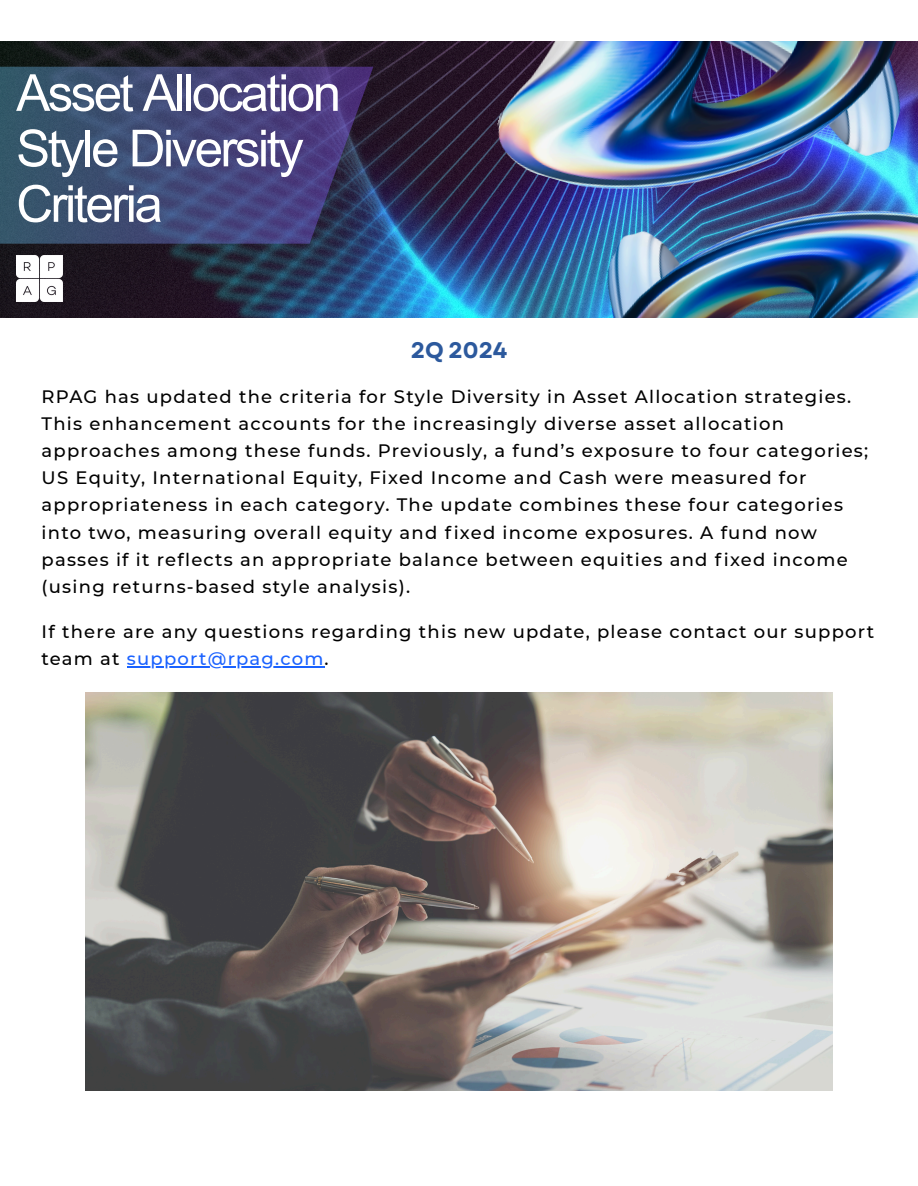
<style>
.page{position:relative;width:918px;height:1186px;background:#fff}
.page>*{position:absolute;margin:0;border:0;box-sizing:border-box;transform-origin:0 0}
.t1{font:51px/55.5px "Arial MT Pro";letter-spacing:-.05em;color:#fff}
.t2{font:700 22.5px "Garet";color:#2c599d}
.t3{font:500 18px/27.2px "Montserrat";letter-spacing:.07em;color:#000}
.s1{color:#1a62ff}
</style>
<div class="page">
<hr style="left:127px;top:666px;width:198px;height:1px;background:#1a62ff">
<img style="left:0;top:42px;width:546px;height:275px">
<img style="left:546px;top:266px;width:372px;height:51px">
<img style="left:487px;top:42px;width:431px;height:224px">
<img style="left:16px;top:255px;width:46px;height:47px">
<svg style="left:0;top:67px;width:373px;height:177px;background:#3f4773"></svg>
<img style="left:86px;top:692px;width:746px;height:398px">
<p class="t1" style="left:16px;top:72px;width:326px">Asset Allocation<br>Style Diversity<br>Criteria</p>
<h1 class="t2" style="left:411px;top:334px;width:98px">2Q 2024</h1>
<p class="t3" style="left:42px;top:383px;width:828px">RPAG has updated the criteria for Style Diversity in Asset Allocation strategies.<br>This enhancement accounts for the increasingly diverse asset allocation approaches among these funds. Previously, a fund’s exposure to four categories; US Equity, International Equity, Fixed Income and Cash were measured for appropriateness in each category. The update combines these four categories into two, measuring overall equity and fixed income exposures. A fund now passes if it reflects an appropriate balance between equities and fixed income (using returns-based style analysis).</p>
<p class="t3" style="left:42px;top:618px;width:834px">If there are any questions regarding this new update, please contact our support team at <span class="s1">support@rpag.com</span>.</p>
</div>
